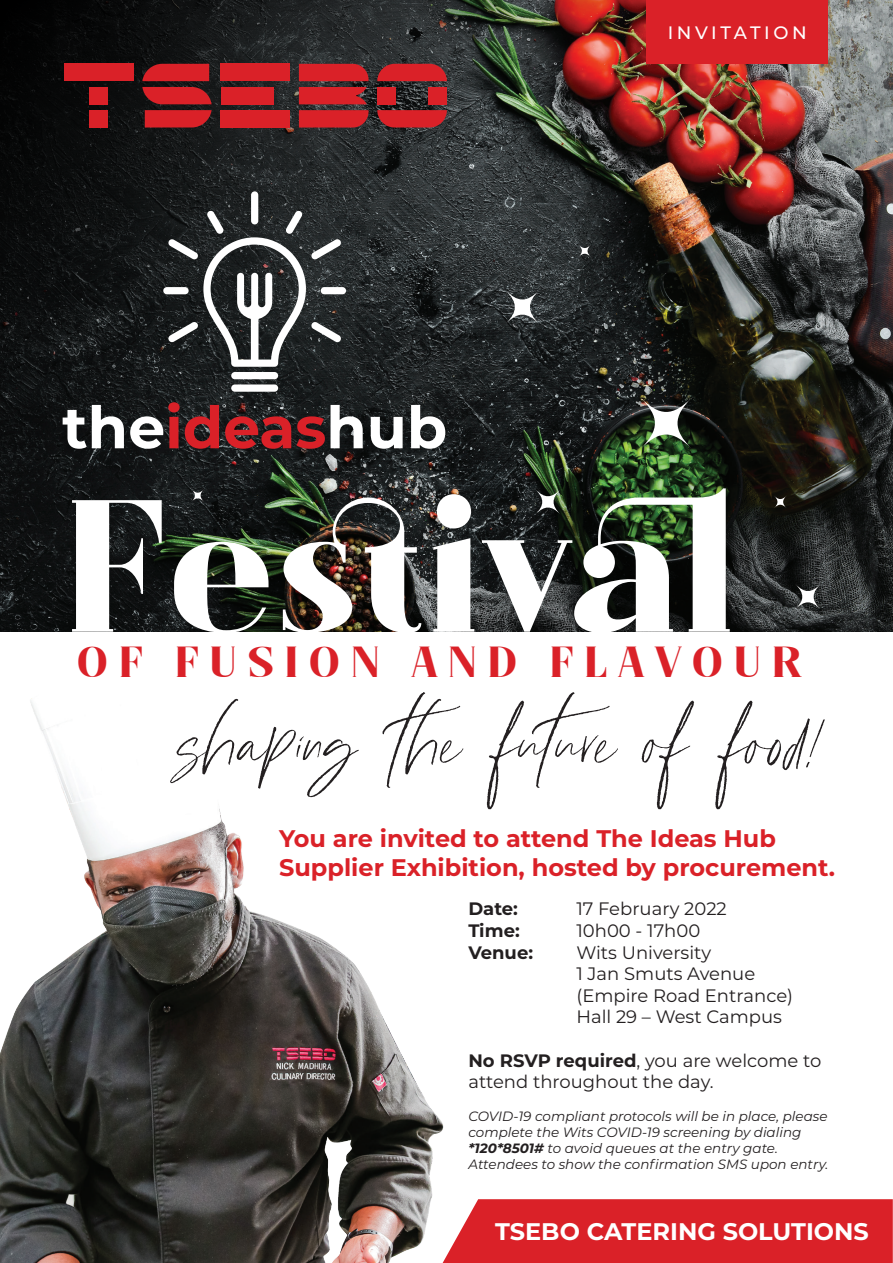
<style>
.page{position:relative;width:893px;height:1263px;background:#fff}
.page>*{position:absolute;margin:0;border:0;box-sizing:border-box;transform-origin:0 0}
.t1{font:194.55px "Matao Display Typeface";color:#fff}
.t2{font:82.5px "Jules";letter-spacing:-.105em;color:#231f20}
.t3{font:45px "Matao Display Typeface";letter-spacing:.25em;color:#da2128}
.t4{font:700 24px/28.8px "Montserrat";color:#da2128}
.t5{font:700 24px "Montserrat";color:#fff}
.t6{font:18px/21.6px "Montserrat";color:#231f20}
.t7{font:700 18px "Montserrat";color:#231f20}
.t8{font:500 18px "Montserrat";letter-spacing:.2em;color:#fff}
.t9{font:italic 13.5px/16.2px "Montserrat";color:#231f20}
.s1{font-weight:700}
</style>
<div class="page">
<img style="left:0;top:698px;width:444px;height:565px">
<img style="left:631px;top:0;width:262px;height:631px">
<svg style="left:0;top:0;width:631px;height:631px;background:#232422"></svg>
<svg style="left:163px;top:191px;width:183px;height:201px;background:#46494a"></svg>
<svg style="left:331px;top:405px;width:114px;height:44px"></svg>
<svg style="left:63px;top:402px;width:262px;height:47px;background:#6f4144"></svg>
<div style="left:221px;top:64px;width:69px;height:17px;background:#da2128"></div>
<div style="left:221px;top:110px;width:69px;height:17px;background:#da2128"></div>
<div style="left:221px;top:87px;width:53px;height:17px;background:#da2128"></div>
<svg style="left:145px;top:110px;width:67px;height:17px"></svg>
<svg style="left:142px;top:87px;width:70px;height:17px"></svg>
<svg style="left:142px;top:64px;width:67px;height:17px"></svg>
<svg style="left:377px;top:64px;width:70px;height:17px"></svg>
<div style="left:377px;top:87px;width:18px;height:17px;background:#da2128"></div>
<div style="left:429px;top:87px;width:18px;height:17px;background:#da2128"></div>
<svg style="left:377px;top:110px;width:70px;height:17px"></svg>
<div style="left:64px;top:64px;width:69px;height:17px;background:#da2128"></div>
<div style="left:90px;top:110px;width:18px;height:18px;background:#da2128"></div>
<div style="left:90px;top:87px;width:18px;height:17px;background:#da2128"></div>
<svg style="left:299px;top:64px;width:70px;height:17px"></svg>
<svg style="left:299px;top:110px;width:70px;height:18px"></svg>
<svg style="left:299px;top:87px;width:68px;height:17px"></svg>
<div style="left:646px;top:0;width:182px;height:64px;background:#da2128"></div>
<svg style="left:641px;top:398px;width:51px;height:51px"></svg>
<svg style="left:535px;top:489px;width:26px;height:26px"></svg>
<svg style="left:774px;top:495px;width:13px;height:13px"></svg>
<svg style="left:505px;top:290px;width:34px;height:34px"></svg>
<svg style="left:578px;top:244px;width:13px;height:13px"></svg>
<svg style="left:191px;top:489px;width:13px;height:13px"></svg>
<svg style="left:795px;top:584px;width:26px;height:25px"></svg>
<div style="left:443px;top:1199px;width:450px;height:64px;background:#da2128"></div>
<h3 class="t8" style="left:668px;top:20px;width:140px">INVITATION</h3>
<h1 class="t1" style="left:64px;top:455px;width:674px">Festival</h1>
<h3 class="t3" style="left:77px;top:636px;width:726px">OF FUSION AND FLAVOUR</h3>
<h2 class="t2" style="left:170px;top:686px;width:661px">shaping the future of food!</h2>
<h3 class="t4" style="left:279px;top:823px;width:557px">You are invited to attend The Ideas Hub<br>Supplier Exhibition, hosted by procurement.</h3>
<h3 class="t7" style="left:468px;top:896px;width:51px">Date:</h3>
<h3 class="t6" style="left:576px;top:897px;width:152px">17 February 2022</h3>
<h3 class="t7" style="left:468px;top:917px;width:53px">Time:</h3>
<h3 class="t6" style="left:576px;top:919px;width:125px">10h00 - 17h00</h3>
<h3 class="t7" style="left:468px;top:939px;width:66px">Venue:</h3>
<h3 class="t6" style="left:576px;top:941px;width:218px">Wits University<br>1 Jan Smuts Avenue (Empire Road Entrance)<br>Hall 29 – West Campus</h3>
<h3 class="t6" style="left:468px;top:1049px;width:354px"><span class="s1">No RSVP required</span>, you are welcome to attend throughout the day.</h3>
<p class="t9" style="left:468px;top:1107px;width:361px">COVID-19 compliant protocols will be in place, please complete the Wits COVID-19 screening by dialing <span class="s1">*120*8501#</span> to avoid queues at the entry gate.<br>Attendees to show the confirmation SMS upon entry.</p>
<h3 class="t5" style="left:495px;top:1214px;width:375px">TSEBO CATERING SOLUTIONS</h3>
</div>
